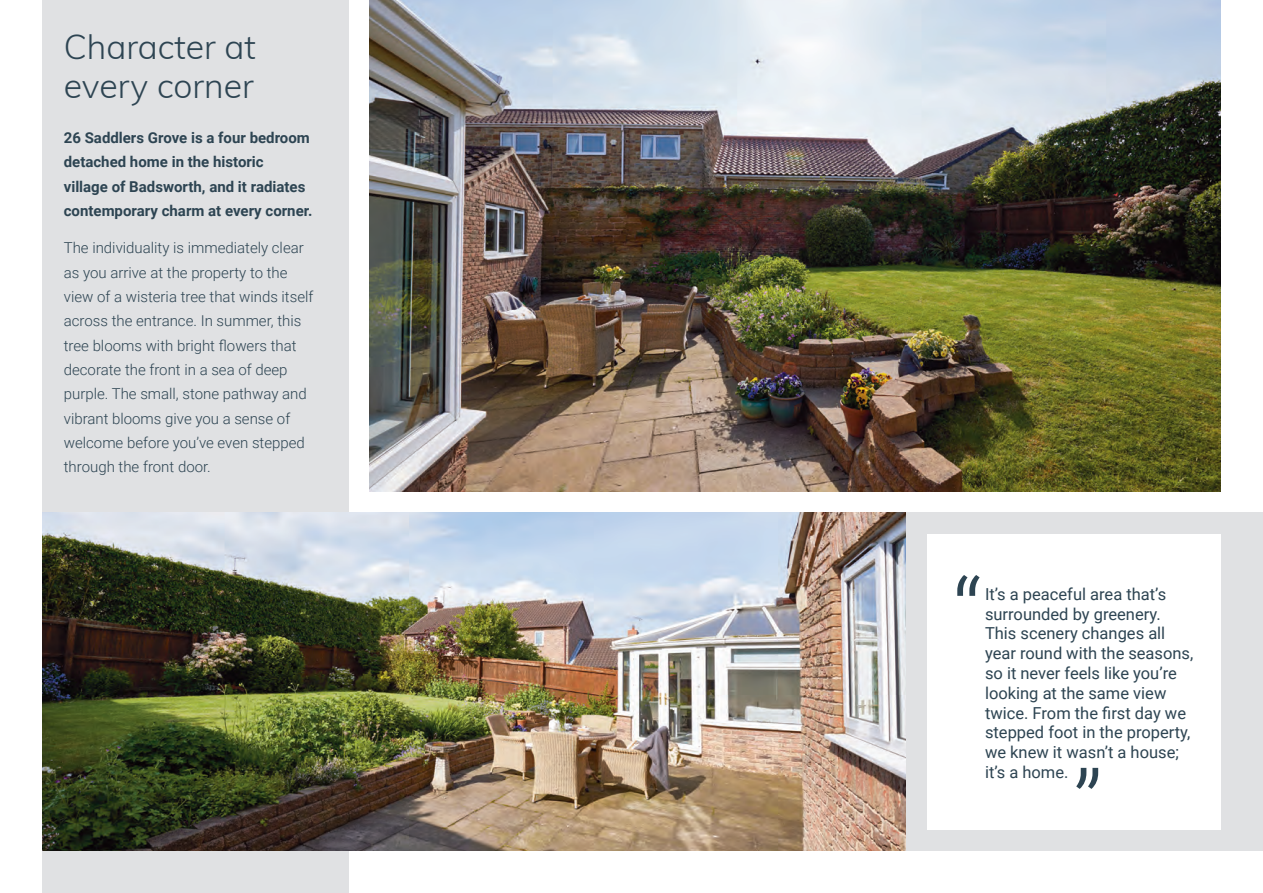
<style>
.page{position:relative;width:1263px;height:893px;background:#fff}
.page>*{position:absolute;margin:0;border:0;box-sizing:border-box;transform-origin:0 0}
.t1{font:300 98.7px "Roboto";color:#2d4452}
.t2{font:300 33.75px/38.5px "Muli";color:#2d4452}
.t3{font:16.5px/19.8px "Roboto";color:#2d4452}
.t4{font:300 15px/24.3px "Roboto";color:#2d4452}
.t5{font:700 15px/24.3px "Roboto";color:#2d4452}
</style>
<div class="page">
<div style="left:43px;top:512px;width:1220px;height:338px;background:#e0e1e3"></div>
<div style="left:43px;top:0;width:306px;height:893px;background:#e0e1e3"></div>
<img style="left:43px;top:512px;width:863px;height:338px">
<img style="left:370px;top:0;width:850px;height:491px">
<div style="left:927px;top:534px;width:293px;height:295px;background:#fff"></div>
<p class="t2" style="left:64px;top:26px;width:193px">Character at every corner</p>
<p class="t5" style="left:64px;top:125px;width:250px">26 Saddlers Grove is a four bedroom detached home in the historic<br>village of Badsworth, and it radiates contemporary charm at every corner.</p>
<p class="t4" style="left:64px;top:235px;width:251px">The individuality is immediately clear as you arrive at the property to the view of a wisteria tree that winds itself across the entrance. In summer, this tree blooms with bright flowers that decorate the front in a sea of deep purple. The small, stone pathway and vibrant blooms give you a sense of welcome before you’ve even stepped through the front door.</p>
<p class="t1" style="left:952px;top:546px;width:31px">“</p>
<p class="t3" style="left:985px;top:583px;width:210px">It’s a peaceful area that’s surrounded by greenery.<br>This scenery changes all year round with the seasons, so it never feels like you’re looking at the same view twice. From the first day we stepped foot in the property, we knew it wasn’t a house; it’s a home.</p>
<p class="t1" style="left:1073px;top:738px;width:31px">”</p>
</div>
